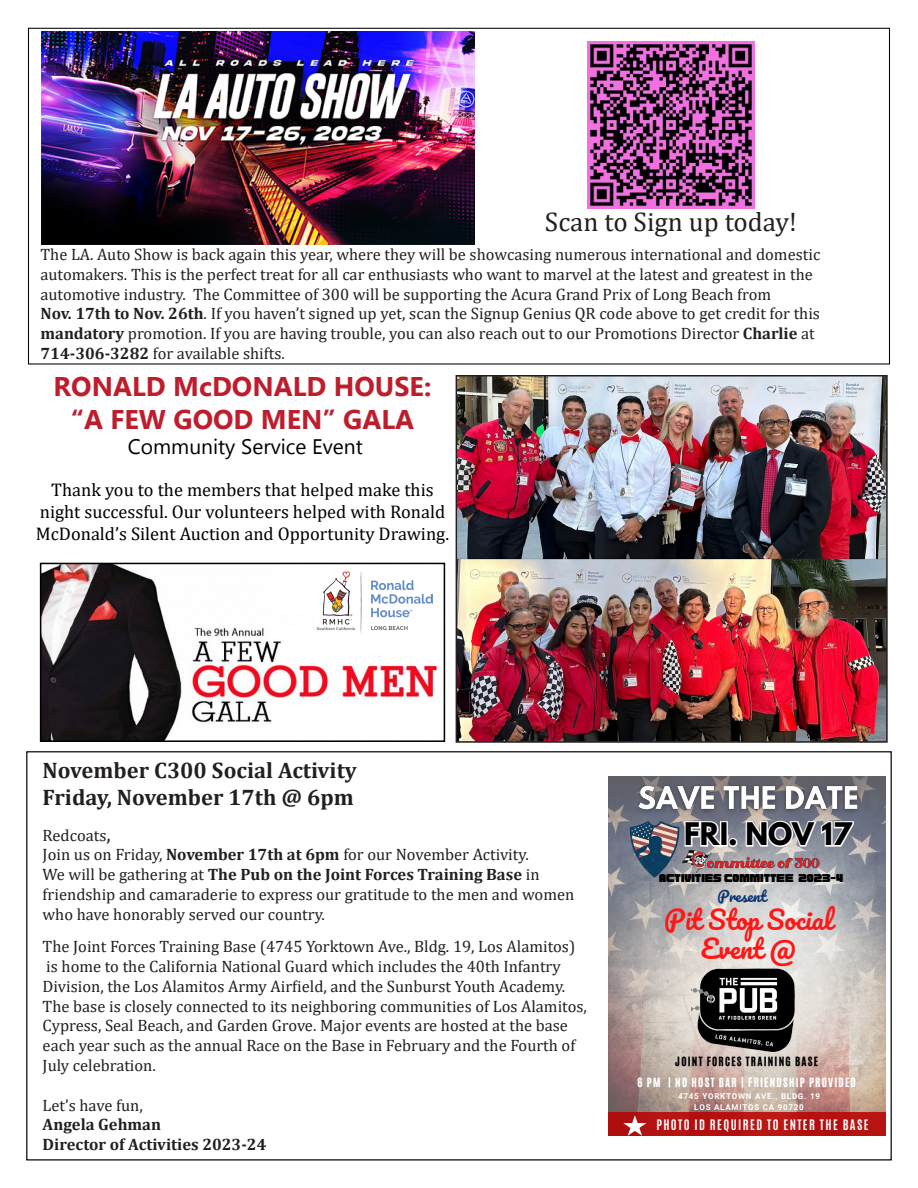
<style>
.page{position:relative;width:918px;height:1188px;background:#fff}
.page>*{position:absolute;margin:0;border:0;box-sizing:border-box;transform-origin:0 0}
.t1{font:700 27.6px "League Spartan";color:#000}
.t2{font:700 27px "Gadugi";color:#be1d2c}
.t3{font:27px "Cambria";color:#231f20}
.t4{font:25.65px/29px "Pacifico";color:#ff1616;text-align:center}
.t5{font:700 22.5px "Cambria";color:#231f20}
.t6{font:21px "Gadugi";color:#000}
.t7{font:18.3px/22px "Cambria";color:#000;text-align:center}
.t8{font:16.5px/19.8px "Cambria";color:#231f20}
.t9{font:700 16.5px "Cambria";color:#231f20}
.t10{font:14.55px "Pacifico";color:#06326d}
.t11{font:700 12.15px "Antonio";letter-spacing:.115em;color:#fff}
.t12{font:10.65px "CA Generated";letter-spacing:.115em;color:#fff}
.t13{font:10.65px "CA Generated";letter-spacing:.115em;color:#000}
.t14{font:800 9.9px "Cosmic Octo";color:#000}
.t15{font:700 8.1px/10.9px "Roboto";letter-spacing:.095em;color:#fff;text-align:center}
.s1{font-weight:700}
.s2{font-size:21px}
.s3{font-weight:400}
</style>
<div class="page">
<img style="left:43px;top:566px;width:395px;height:173px">
<div style="left:40px;top:563px;width:405px;height:179px;border:2px solid #000"></div>
<img style="left:41px;top:31px;width:434px;height:214px">
<img style="left:459px;top:378px;width:426px;height:362px">
<div style="left:456px;top:375px;width:432px;height:368px;border:2px solid #231f20"></div>
<img style="left:588px;top:41px;width:166px;height:167px">
<img style="left:315px;top:571px;width:117px;height:62px">
<img style="left:608px;top:777px;width:278px;height:335px">
<svg style="left:630px;top:819px;width:225px;height:58px"></svg>
<img style="left:682px;top:851px;width:138px;height:21px">
<img style="left:692px;top:955px;width:110px;height:106px">
<div style="left:608px;top:1112px;width:278px;height:24px;background:#b61211"></div>
<svg style="left:623px;top:1115px;width:24px;height:21px"></svg>
<img style="left:632px;top:779px;width:233px;height:40px">
<p class="t3" style="left:545px;top:206px;width:253px">Scan to Sign up today!</p>
<p class="t8" style="left:40px;top:244px;width:781px">The LA. Auto Show is back again this year, where they will be showcasing numerous international and domestic</p>
<p class="t8" style="left:40px;top:264px;width:774px">automakers. This is the perfect treat for all car enthusiasts who want to marvel at the latest and greatest in the</p>
<p class="t8" style="left:40px;top:284px;width:732px">automotive industry. The Committee of 300 will be supporting the Acura Grand Prix of Long Beach from</p>
<p class="t8" style="left:40px;top:304px;width:781px"><span class="s1">Nov. 17th to Nov. 26th</span>. If you haven’t signed up yet, scan the Signup Genius QR code above to get credit for this</p>
<p class="t8" style="left:40px;top:324px;width:776px"><span class="s1">mandatory</span> promotion. If you are having trouble, you can also reach out to our Promotions Director <span class="s1">Charlie</span> at</p>
<p class="t8" style="left:40px;top:343px;width:246px"><span class="s1">714-306-3282</span> for available shifts.</p>
<p class="t2" style="left:54px;top:371px;width:379px">RONALD McDONALD HOUSE:</p>
<p class="t2" style="left:71px;top:403px;width:345px">“A FEW GOOD MEN” GALA</p>
<p class="t6" style="left:128px;top:434px;width:237px">Community Service Event</p>
<p class="t7" style="left:40px;top:478px;width:407px">Thank you to the members that helped make this night successful. Our volunteers helped with Ronald</p>
<p class="t7" style="left:36px;top:522px;width:415px">McDonald’s Silent Auction and Opportunity Drawing.</p>
<p class="t5" style="left:43px;top:754px;width:316px">November C300 Social Activity</p>
<p class="t5" style="left:43px;top:781px;width:313px">Friday, November 17th @ 6pm</p>
<p class="t8" style="left:43px;top:825px;width:70px">Redcoats<span class="s2">,</span></p>
<p class="t8" style="left:43px;top:845px;width:488px">Join us on Friday, <span class="s1">November 17th at 6pm</span> for our November Activity.</p>
<p class="t9" style="left:43px;top:863px;width:498px"><span class="s3">We will be gathering at</span> The Pub on the Joint Forces Training Base <span class="s3">in</span></p>
<p class="t8" style="left:43px;top:884px;width:533px">friendship and camaraderie to express our gratitude to the men and women who have honorably served our country.</p>
<p class="t8" style="left:43px;top:937px;width:534px">The Joint Forces Training Base (4745 Yorktown Ave., Bldg. 19, Los Alamitos)</p>
<p class="t8" style="left:46px;top:956px;width:516px">is home to the California National Guard which includes the 40th Infantry</p>
<p class="t8" style="left:43px;top:976px;width:524px">Division, the Los Alamitos Army Airfield, and the Sunburst Youth Academy.</p>
<p class="t8" style="left:43px;top:996px;width:546px">The base is closely connected to its neighboring communities of Los Alamitos,<br>Cypress, Seal Beach, and Garden Grove. Major events are hosted at the base</p>
<p class="t8" style="left:43px;top:1036px;width:534px">each year such as the annual Race on the Base in February and the Fourth of</p>
<p class="t8" style="left:43px;top:1055px;width:115px">July celebration.</p>
<p class="t8" style="left:43px;top:1095px;width:102px">Let’s have fun,</p>
<p class="t9" style="left:43px;top:1113px;width:120px">Angela Gehman</p>
<p class="t9" style="left:43px;top:1133px;width:225px">Director of Activities 2023-24</p>
<p class="t1" style="left:684px;top:813px;width:170px">FRI. NOV 17</p>
<p class="t14" style="left:659px;top:872px;width:185px">ACTIVITIES COMMITTEE 2023-4</p>
<p class="t10" style="left:717px;top:888px;width:50px">Present</p>
<p class="t4" style="left:664px;top:907px;width:170px">Pit Stop Social<br>Event @</p>
<p class="t13" style="left:675px;top:1053px;width:144px">JOINT FORCES TRAINING BASE</p>
<p class="t12" style="left:638px;top:1074px;width:220px">6 PM | NO HOST BAR | FRIENDSHIP PROVIDED</p>
<p class="t15" style="left:678px;top:1090px;width:143px">4745 YORKTOWN AVE., BLDG. 19<br>LOS ALAMITOS CA 90720</p>
<p class="t11" style="left:656px;top:1116px;width:214px">PHOTO ID REQUIRED TO ENTER THE BASE</p>
</div>
